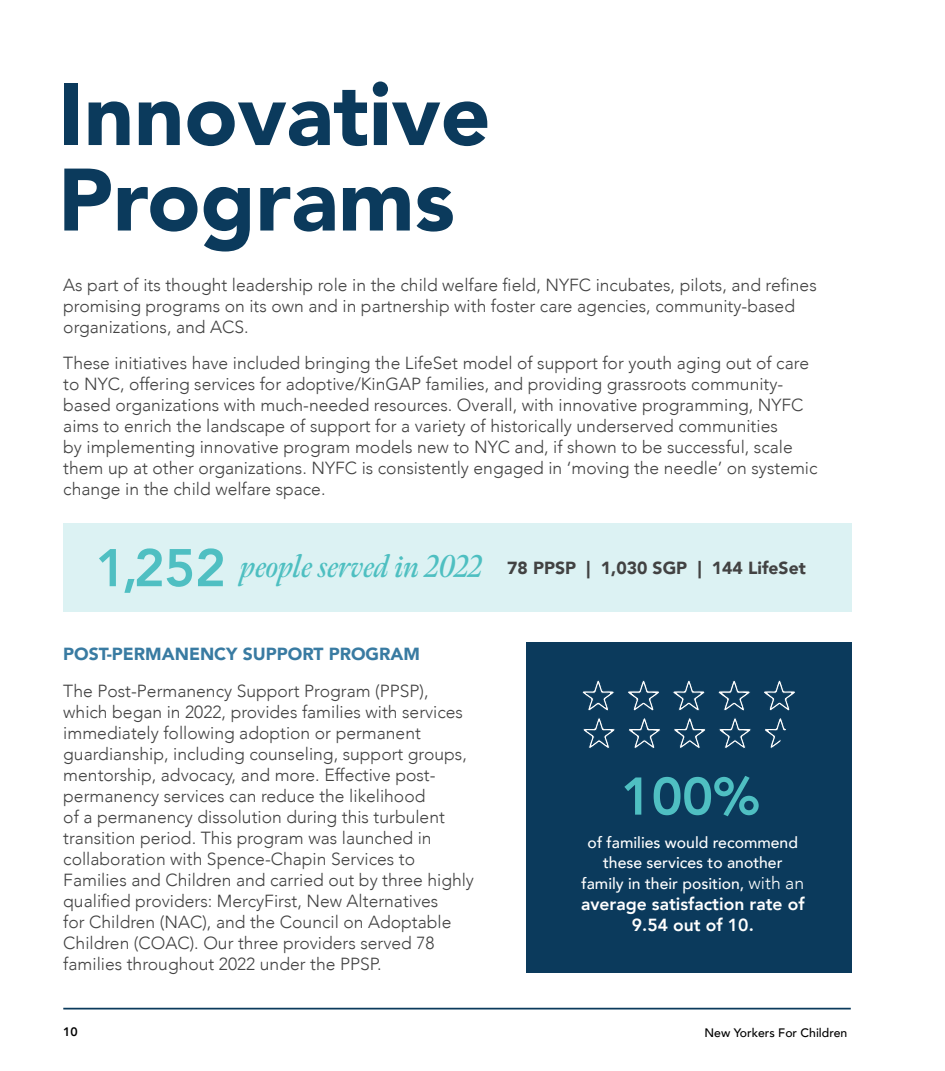
<style>
.page{position:relative;width:945px;height:1071px;background:#fff}
.page>*{position:absolute;margin:0;border:0;box-sizing:border-box;transform-origin:0 0}
.t1{font:900 87.5px/85.6px "Avenir";color:#0b3a5c}
.t2{font:800 52.5px "Avenir";color:#4fbfc2}
.t3{font:300 17.5px/21px "Avenir";color:#424242}
.t4{font:900 17.5px "Avenir";color:#424242}
.t5{font:800 17.5px/21px "Avenir";color:#fff;text-align:center}
.t6{font:900 17.5px "Avenir";color:#397ba2}
.t7{font:500 15.75px/19.2px "Avenir";color:#fff;text-align:center}
.t8{font:500 12.25px "Avenir";color:#000}
.t9{font:800 12.25px "Avenir";color:#000}
.s1{font-weight:800;font-size:52.5px;color:#4fbfc2}
.s2{font-family:"Meno Display Condensed";font-weight:600;font-style:italic;font-size:31.5px;color:#4ebfc1}
.s3{font-weight:300;font-size:17.5px}
</style>
<div class="page">
<hr style="left:63px;top:1008px;width:788px;height:2px;background:#0b3a5c">
<div style="left:527px;top:643px;width:325px;height:330px;background:#0b3a5c"></div>
<svg style="left:628px;top:680px;width:33px;height:69px"></svg>
<svg style="left:582px;top:680px;width:33px;height:69px"></svg>
<svg style="left:673px;top:680px;width:33px;height:69px"></svg>
<svg style="left:718px;top:680px;width:33px;height:69px"></svg>
<svg style="left:764px;top:680px;width:31px;height:69px"></svg>
<div style="left:63px;top:524px;width:788px;height:88px;background:#dcf2f3"></div>
<h1 class="t1" style="left:58px;top:70px;width:434px">Innovative<br>Programs</h1>
<p class="t3" style="left:63px;top:274px;width:755px">As part of its thought leadership role in the child welfare field, NYFC incubates, pilots, and refines promising programs on its own and in partnership with foster care agencies, community-based organizations, and ACS.</p>
<p class="t3" style="left:63px;top:353px;width:756px">These initiatives have included bringing the LifeSet model of support for youth aging out of care to NYC, offering services for adoptive/KinGAP families, and providing grassroots community&shy;based organizations with much-needed resources. Overall, with innovative programming, NYFC aims to enrich the landscape of support for a variety of historically underserved communities<br>by implementing innovative program models new to NYC and, if shown to be successful, scale them up at other organizations. NYFC is consistently engaged in ‘moving the needle’ on systemic change in the child welfare space.</p>
<p class="t4" style="left:96px;top:553px;width:712px"><span class="s1">1,252</span> <span class="s2">people served in 2022</span> 78 PPSP | 1,030 SGP | 144 LifeSet</p>
<p class="t6" style="left:63px;top:639px;width:358px">POST-PERMANENCY SUPPORT PROGRAM</p>
<p class="t3" style="left:63px;top:680px;width:412px">The Post-Permanency Support Program (PPSP), which began in 2022, provides families with services immediately following adoption or permanent guardianship, including counseling, support groups, mentorship, advocacy, and more. Effective post&shy;permanency services can reduce the likelihood<br>of a permanency dissolution during this turbulent transition period. This program was launched in collaboration with Spence-Chapin Services to Families and Children and carried out by three highly qualified providers: MercyFirst, New Alternatives<br>for Children (NAC), and the Council on Adoptable Children (COAC). Our three providers served 78 families throughout 2022 under the PPSP.</p>
<h2 class="t2" style="left:621px;top:756px;width:141px">100%</h2>
<p class="t7" style="left:588px;top:832px;width:212px">of families would recommend these services to another</p>
<p class="t7" style="left:582px;top:873px;width:224px">family in their position, <span class="s3">with an</span></p>
<p class="t5" style="left:581px;top:893px;width:225px">average satisfaction rate of<br>9.54 out of 10.</p>
<p class="t9" style="left:63px;top:1022px;width:16px">10</p>
<p class="t8" style="left:705px;top:1022px;width:144px">New Yorkers For Children</p>
</div>
